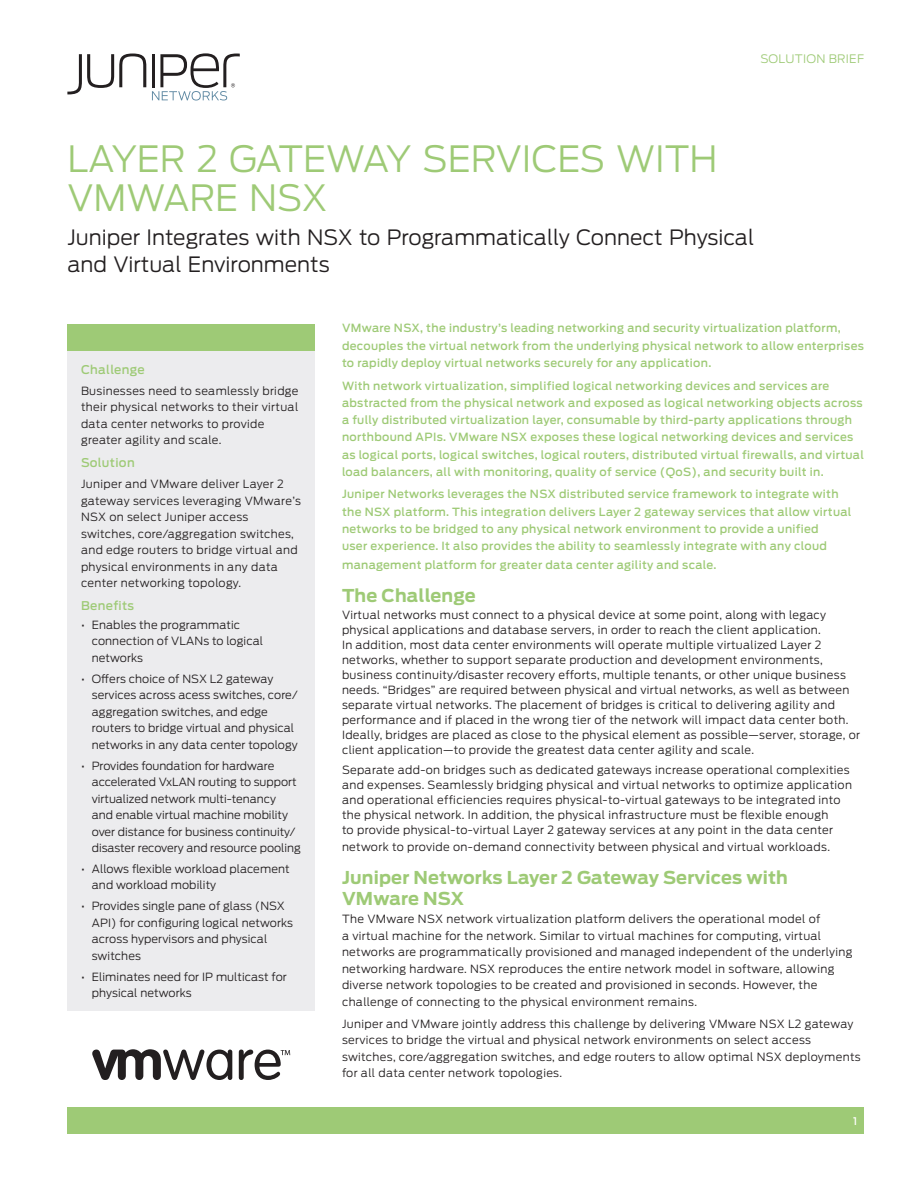
<style>
.page{position:relative;width:918px;height:1188px;background:#fff}
.page>*{position:absolute;margin:0;border:0;box-sizing:border-box;transform-origin:0 0}
.t1{font:300 36px/39px "Antenna";color:#9eca76}
.t2{font:300 21px/27px "Antenna";color:#231f20}
.t3{font:700 17.7px/21px "Antenna";letter-spacing:.01em;color:#9eca76}
.t4{font:500 12px "Antenna";letter-spacing:.03em;color:#9eca76}
.t5{font:300 11.7px "Antenna";letter-spacing:.025em;color:#9eca76}
.t6{font:300 11.25px/16.5px "Antenna";letter-spacing:.03em;color:#231f20}
.t7{font:500 11.25px/17.2px "Antenna";letter-spacing:.03em;color:#9eca76}
.t8{font:300 11.25px/16.5px "Antenna";letter-spacing:.01em;color:#231f20}
.t9{font:300 11.25px/16.5px "Antenna";color:#231f20}
.t10{font:500 10.5px "Antenna";color:#fff}
</style>
<div class="page">
<svg style="left:67px;top:54px;width:79px;height:40px"></svg>
<svg style="left:152px;top:53px;width:88px;height:48px"></svg>
<div style="left:68px;top:1107px;width:796px;height:27px;background:#9eca76"></div>
<div style="left:68px;top:324px;width:247px;height:27px;background:#9eca76"></div>
<div style="left:68px;top:351px;width:247px;height:659px;background:#ececee"></div>
<svg style="left:92px;top:1049px;width:140px;height:31px"></svg>
<svg style="left:239px;top:1050px;width:51px;height:30px"></svg>
<p class="t5" style="left:760px;top:52px;width:105px">SOLUTION BRIEF</p>
<h1 class="t1" style="left:67px;top:140px;width:652px">Layer 2 Gateway Servi ces With<br>VMware NSX</h1>
<h2 class="t2" style="left:68px;top:224px;width:688px">Juniper Integrates with NSX to Programmatically Connect Physical and Virtual Environments</h2>
<p class="t4" style="left:81px;top:363px;width:65px">Challenge</p>
<p class="t6" style="left:81px;top:383px;width:219px">Businesses need to seamlessly bridge their physical networks to their virtual data center networks to provide greater agility and scale.</p>
<p class="t4" style="left:81px;top:456px;width:55px">Solution</p>
<p class="t6" style="left:81px;top:476px;width:222px">Juniper and VMware deliver Layer 2 gateway services leveraging VMware’s NSX on select Juniper access switches, core/aggregation switches, and edge routers to bridge virtual and physical environments in any data center networking topology.</p>
<p class="t4" style="left:81px;top:599px;width:55px">Benefits</p>
<p class="t8" style="left:92px;top:617px;width:173px;text-indent:-11px">• Enables the programmatic connection of VLANs to logical networks</p>
<p class="t8" style="left:92px;top:670px;width:207px;text-indent:-11px">• Offers choice of NSX L2 gateway services across acess switches, core/ aggregation switches, and edge routers to bridge virtual and physical networks in any data center topology</p>
<p class="t9" style="left:92px;top:757px;width:211px;text-indent:-11px">• Provides foundation for hardware accelerated VxLAN routing to support virtualized network multi-tenancy<br>and enable virtual machine mobility over distance for business continuity/ disaster recovery and resource pooling</p>
<p class="t8" style="left:92px;top:861px;width:199px;text-indent:-11px">• Allows flexible workload placement and workload mobility</p>
<p class="t8" style="left:92px;top:898px;width:203px;text-indent:-11px">• Provides single pane of glass (NSX<br>API) for configuring logical networks across hypervisors and physical switches</p>
<p class="t8" style="left:92px;top:968px;width:197px;text-indent:-11px">• Eliminates need for IP multicast for physical networks</p>
<p class="t7" style="left:342px;top:320px;width:523px">VMware NSX, the industry’s leading networking and security virtualization platform, decouples the virtual network from the underlying physical network to allow enterprises to rapidly deploy virtual networks securely for any application.</p>
<p class="t7" style="left:342px;top:377px;width:524px">With network virtualization, simplified logical networking devices and services are abstracted from the physical network and exposed as logical networking objects across a fully distributed virtualization layer, consumable by third-party applications through northbound APIs. VMware NSX exposes these logical networking devices and services as logical ports, logical switches, logical routers, distributed virtual firewalls, and virtual load balancers, all with monitoring, quality of service (QoS), and security built in.</p>
<p class="t7" style="left:342px;top:486px;width:511px">Juniper Networks leverages the NSX distributed service framework to integrate with the NSX platform. This integration delivers Layer 2 gateway services that allow virtual networks to be bridged to any physical network environment to provide a unified<br>user experience. It also provides the ability to seamlessly integrate with any cloud</p>
<p class="t7" style="left:342px;top:556px;width:376px">management platform for greater data center agility and scale.</p>
<h3 class="t3" style="left:342px;top:585px;width:135px">The Challenge</h3>
<p class="t6" style="left:342px;top:607px;width:520px;line-height:15px">Virtual networks must connect to a physical device at some point, along with legacy physical applications and database servers, in order to reach the client application.<br>In addition, most data center environments will operate multiple virtualized Layer 2 networks, whether to support separate production and development environments, business continuity/disaster recovery efforts, multiple tenants, or other unique business needs. “Bridges” are required between physical and virtual networks, as well as between separate virtual networks. The placement of bridges is critical to delivering agility and performance and if placed in the wrong tier of the network will impact data center both.<br>Ideally, bridges are placed as close to the physical element as possible—server, storage, or client application—to provide the greatest data center agility and scale.</p>
<p class="t6" style="left:342px;top:763px;width:512px;line-height:15px">Separate add-on bridges such as dedicated gateways increase operational complexities and expenses. Seamlessly bridging physical and virtual networks to optimize application and operational efficiencies requires physical-to-virtual gateways to be integrated into the physical network. In addition, the physical infrastructure must be flexible enough<br>to provide physical-to-virtual Layer 2 gateway services at any point in the data center</p>
<p class="t6" style="left:342px;top:839px;width:490px">network to provide on-demand connectivity between physical and virtual workloads.</p>
<h3 class="t3" style="left:342px;top:867px;width:447px">Juniper Networks Layer 2 Gateway Services with<br>VMware NSX</h3>
<p class="t6" style="left:342px;top:911px;width:512px">The VMware NSX network virtualization platform delivers the operational model of<br>a virtual machine for the network. Similar to virtual machines for computing, virtual networks are programmatically provisioned and managed independent of the underlying networking hardware. NSX reproduces the entire network model in software, allowing diverse network topologies to be created and provisioned in seconds. H owever, the challenge of connecting to the physical environment remains.</p>
<p class="t6" style="left:342px;top:1016px;width:520px">Juniper and VMware jointly address this challenge by delivering VMware NSX L2 gateway services to bridge the virtual and physical network environments on select access switches, core/aggregation switches, and edge routers to allow optimal NSX deployments for all data center network topologies.</p>
<p class="t10" style="left:853px;top:1115px;width:6px">1</p>
</div>
